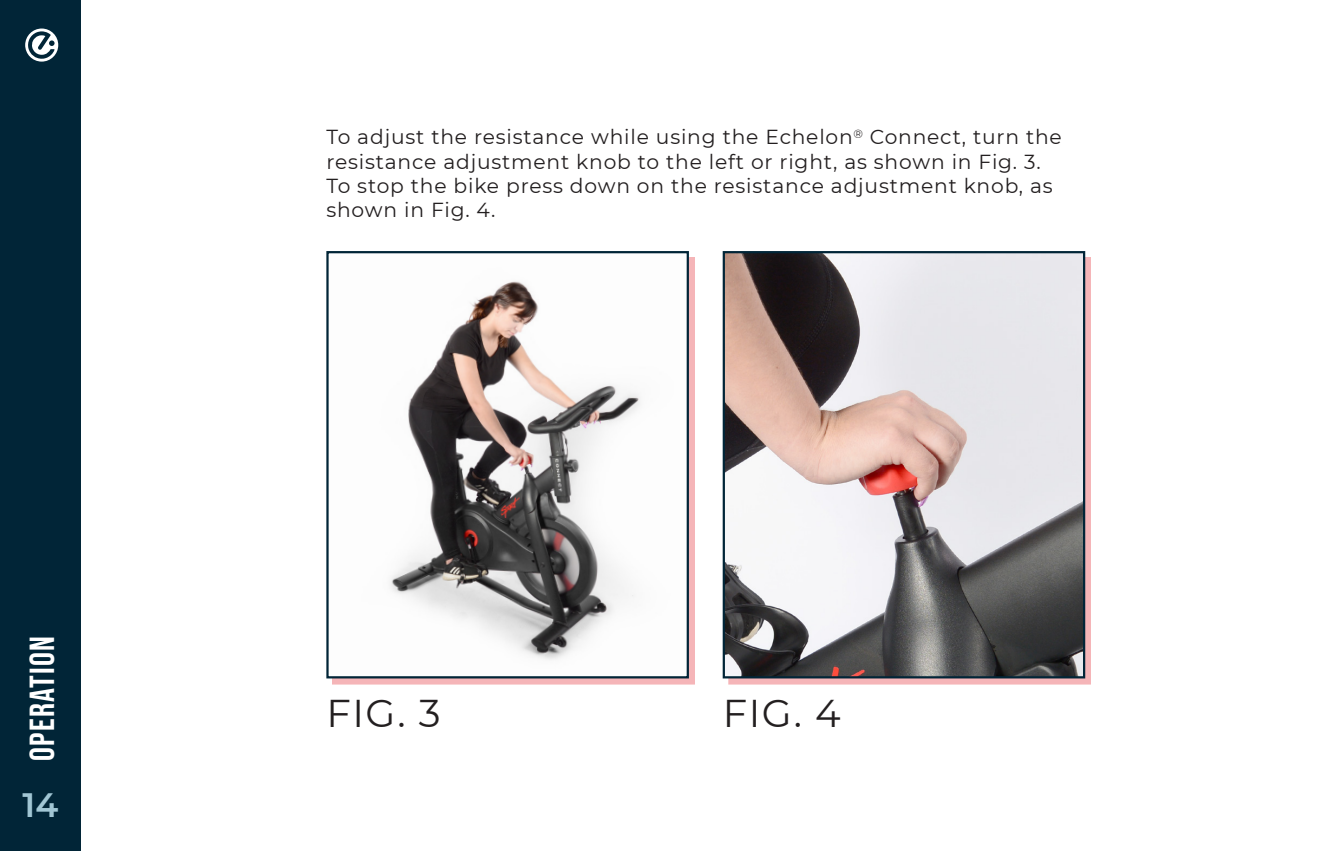
<style>
.page{position:relative;width:1337px;height:851px;background:#fff}
.page>*{position:absolute;margin:0;border:0;box-sizing:border-box;transform-origin:0 0}
.t1{font:38.7px "Montserrat";letter-spacing:.04em;color:#231f20}
.t2{font:34.65px "Bebas Neue";letter-spacing:.04em;color:#fff}
.t3{font:600 33.75px "Montserrat";color:#a1c6d4}
.t4{font:20.25px/24.3px "Montserrat";letter-spacing:.04em;color:#231f20}
</style>
<div class="page">
<div style="left:0;top:0;width:81px;height:850px;background:#012537"></div>
<svg style="left:25px;top:28px;width:33px;height:34px"></svg>
<div style="left:332px;top:257px;width:362px;height:427px;background:#f5b5b8"></div>
<img style="left:332px;top:257px;width:354px;height:418px">
<div style="left:326px;top:251px;width:363px;height:427px;border:2px solid #012537"></div>
<div style="left:728px;top:257px;width:363px;height:427px;background:linear-gradient(to right,#f5b5b8,#f5b5b8)"></div>
<img style="left:725px;top:254px;width:357px;height:421px">
<div style="left:722px;top:251px;width:363px;height:427px;border:2px solid #012537"></div>
<p class="t2" style="left:23px;top:760px;width:127px;rotate:-90deg">OPERATION</p>
<h3 class="t3" style="left:23px;top:781px;width:37px">14</h3>
<p class="t4" style="left:326px;top:124px;width:737px">To adjust the resistance while using the Echelon<sup>®</sup> Connect, turn the resistance adjustment knob to the left or right, as shown in Fig. 3.<br>To stop the bike press down on the resistance adjustment knob, as shown in Fig. 4.</p>
<p class="t1" style="left:326px;top:686px;width:116px">FIG. 3</p>
<p class="t1" style="left:722px;top:686px;width:120px">FIG. 4</p>
</div>
